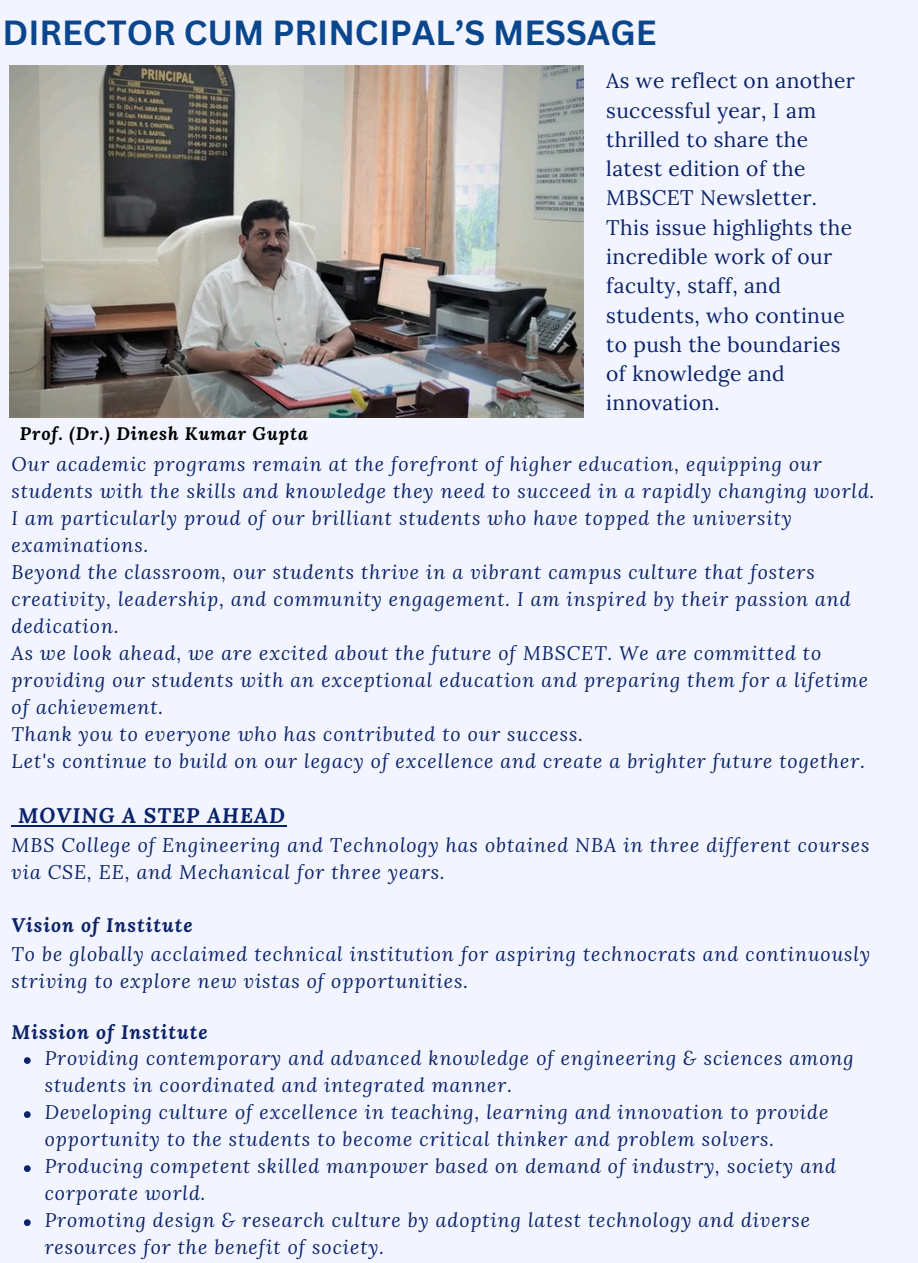
<style>
.page{position:relative;width:918px;height:1263px;background:#fff}
.page>*{position:absolute;margin:0;border:0;box-sizing:border-box;transform-origin:0 0}
.t1{font:700 33.9px "Canva Sans";color:#09468d}
.t2{font:21px/29.2px "Lora";letter-spacing:.02em;color:#0a2269}
.t3{font:italic 700 21px "Lora";letter-spacing:.05em;color:#0a2269}
.t4{font:italic 19.5px/27px "Lora";letter-spacing:.05em;color:#0a2269}
.t5{font:italic 700 19.5px "Lora";letter-spacing:.05em;color:#0a2269}
.t6{font:italic 700 18px "Lora";letter-spacing:.05em;color:#000}
.s1{font-weight:700}
</style>
<div class="page">
<div style="left:0;top:0;width:918px;height:1262px;background:#f2f5ff"></div>
<img style="left:10px;top:65px;width:573px;height:352px">
<hr style="left:18px;top:825px;width:268px;height:1px;background:#0a2269">
<svg style="left:24px;top:1057px;width:7px;height:6px"></svg>
<svg style="left:24px;top:1111px;width:7px;height:6px"></svg>
<svg style="left:24px;top:1165px;width:7px;height:6px"></svg>
<svg style="left:24px;top:1219px;width:7px;height:6px"></svg>
<h1 class="t1" style="left:3px;top:8px;width:656px">DIRECTOR CUM PRINCIPAL’S MESSAGE</h1>
<p class="t2" style="left:606px;top:66px;width:250px">As we reflect on another successful year, I am thrilled to share the latest edition of the<br>MBSCET Newsletter.<br>This issue highlights the incredible work of our faculty, staff, and students, who continue to push the boundaries of knowledge and innovation.</p>
<h3 class="t6" style="left:20px;top:421px;width:290px">Prof. (Dr.) Dinesh Kumar Gupta</h3>
<h4 class="t4" style="left:12px;top:450px;width:864px">Our academic programs remain at the forefront of higher education, equipping our students with the skills and knowledge they need to succeed in a rapidly changing world.<br>I am particularly proud of our brilliant students who have topped the university examinations.<br>Beyond the classroom, our students thrive in a vibrant campus culture that fosters creativity, leadership, and community engagement. I am inspired by their passion and dedication.<br>As we look ahead, we are excited about the future of MBSCET. We are committed to providing our students with an exceptional education and preparing them for a lifetime of achievement.<br>Thank you to everyone who has contributed to our success.<br>Let's continue to build on our legacy of excellence and create a brighter future together.</h4>
<h4 class="t3" style="left:18px;top:801px;width:268px">MOVING A STEP AHEAD</h4>
<h4 class="t4" style="left:12px;top:830px;width:859px">MBS College of Engineering and Technology has obtained NBA in three different courses via CSE, EE, and Mechanical for three years.</h4>
<p class="t4" style="left:12px;top:910px;width:860px;line-height:29.2px"><span class="s1">Vision of Institute<br></span>To be globally acclaimed technical institution for aspiring technocrats and continuously</p>
<p class="t4" style="left:12px;top:967px;width:458px">striving to explore new vistas of opportunities.</p>
<h4 class="t5" style="left:12px;top:1018px;width:198px">Mission of Institute</h4>
<h2 class="t4" style="left:45px;top:1044px;width:810px">Providing contemporary and advanced knowledge of engineering &amp; sciences among students in coordinated and integrated manner.<br>Developing culture of excellence in teaching, learning and innovation to provide opportunity to the students to become critical thinker and problem solvers.<br>Producing competent skilled manpower based on demand of industry, society and corporate world.<br>Promoting design &amp; research culture by adopting latest technology and diverse resources for the benefit of society.</h2>
</div>
